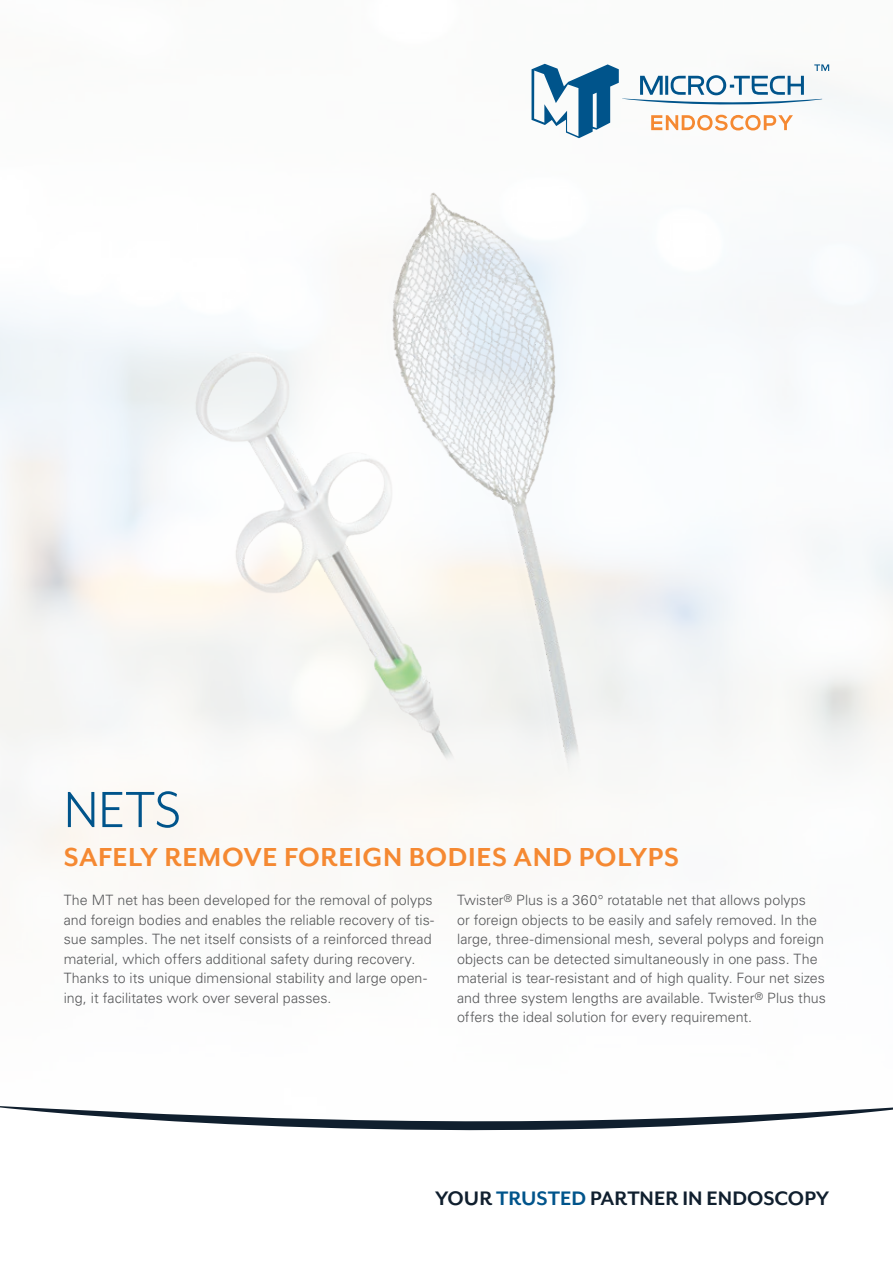
<style>
.page{position:relative;width:893px;height:1263px;background:#fff}
.page>*{position:absolute;margin:0;border:0;box-sizing:border-box;transform-origin:0 0}
.Headline_Innen_NEW{font:58.5px "Mr Eaves San OT";color:#00548b}
.Headline_Sub_NEW{font:700 30px "Mr Eaves San OT";letter-spacing:.02em;color:#f58932}
.Claim_NEW{font:700 22.5px "Mr Eaves San OT";color:#101f2e}
.Copy_NEW{font:300 14.25px/19.5px "Univers LT Std";color:#57585a}
.s1{color:#00548b}
</style>
<div class="page">
<svg style="left:0;top:1106px;width:893px;height:25px"></svg>
<svg style="left:531px;top:64px;width:298px;height:74px"></svg>
<img style="left:94px;top:115px;width:712px;height:673px">
<p class="Headline_Innen_NEW" style="left:64px;top:778px;width:119px">NETS</p>
<p class="Headline_Sub_NEW" style="left:64px;top:840px;width:617px">SAFELY REMOVE FOREIGN BODIES AND POLYPS</p>
<p class="Copy_NEW" style="left:64px;top:890px;width:372px">The MT net has been developed for the removal of polyps and foreign bodies and enables the reliable recovery of tis&shy;sue samples. The net itself consists of a reinforced thread material, which offers additional safety during recovery.<br>Thanks to its unique dimensional stability and large open&shy;ing, it facilitates work over several passes.</p>
<p class="Copy_NEW" style="left:457px;top:890px;width:370px">Twister<sup>®</sup> Plus is a 360° rotatable net that allows polyps<br>or foreign objects to be easily and safely removed. In the large, three-dimensional mesh, several polyps and foreign objects can be detected simultaneously in one pass. The material is tear-resistant and of high quality. Four net sizes and three system lengths are available. Twister<sup>®</sup> Plus thus offers the ideal solution for every requirement.</p>
<p class="Claim_NEW" style="left:435px;top:1186px;width:395px">YOUR <span class="s1">TRUSTED</span> PARTNER IN ENDOSCOPY</p>
</div>
